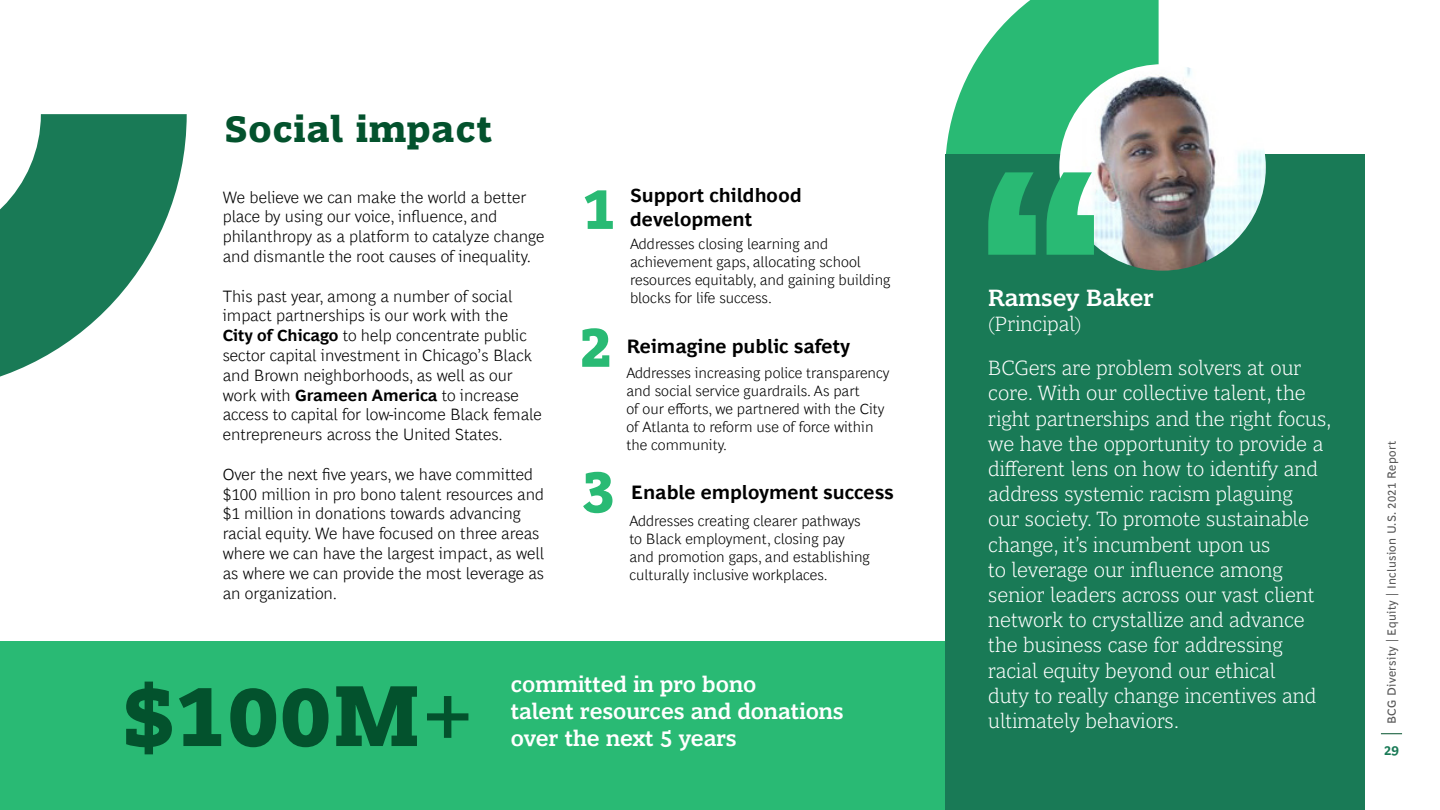
<style>
.page{position:relative;width:1440px;height:810px;background:#fff}
.page>*{position:absolute;margin:0;border:0;box-sizing:border-box;transform-origin:0 0}
.t1{font:800 87.75px "Henderson BCG Mod";color:#03522d}
.t2{font:800 58.5px "Henderson BCG Mod";color:#29ba74}
.t3{font:800 37.5px "Henderson BCG Mod";letter-spacing:.03em;color:#03522d}
.t4{font:700 24px "Henderson BCG Mod";color:#fff}
.t5{font:700 22.5px/27px "Henderson BCG Mod";color:#fff}
.t6{font:300 21px/25.2px "Henderson BCG Mod";color:#fff}
.t7{font:700 19.5px/23.4px "Henderson BCG Sans";color:#000}
.t8{font:300 16.5px/19.8px "Henderson BCG Sans";color:#000}
.t9{font:300 15px/18px "Henderson BCG Sans";color:#000}
.t10{font:700 13.5px "Henderson BCG Sans";color:#197a56}
.t11{font:12px "Henderson BCG Sans";letter-spacing:.03em;color:#575757}
.s1{font-weight:700}
</style>
<div class="page">
<svg style="left:1381px;top:733px;width:21px;height:1px"></svg>
<svg style="left:0;top:114px;width:187px;height:263px;fill:#197a56"></svg>
<div style="left:0;top:642px;width:945px;height:168px;background:#29ba74"></div>
<div style="left:945px;top:154px;width:419px;height:656px;background:#197a56"></div>
<img style="left:1059px;top:64px;width:207px;height:207px;border-radius:103px">
<svg style="left:946px;top:0;width:212px;height:255px"></svg>
<h3 class="t3" style="left:225px;top:102px;width:269px">Social impact</h3>
<p class="t8" style="left:223px;top:186px;width:323px">We believe we can make the world a better place by using our voice, influence, and philanthropy as a platform to catalyze change and dismantle the root causes of inequality.</p>
<p class="t8" style="left:223px;top:285px;width:321px">This past year, among a number of social impact partnerships is our work with the <span class="s1">City of Chicago</span> to help concentrate public sector capital investment in Chicago’s Black and Brown neighborhoods, as well as our work with <span class="s1">Grameen America</span> to increase access to capital for low-income Black female entrepreneurs across the United States.</p>
<p class="t8" style="left:223px;top:463px;width:323px">Over the next five years, we have committed $100 million in pro bono talent resources and $1 million in donations towards advancing racial equity. We have focused on three areas where we can have the largest impact, as well as where we can provide the most leverage as an organization.</p>
<h2 class="t2" style="left:583px;top:167px;width:35px">1</h2>
<h2 class="t2" style="left:579px;top:305px;width:35px">2</h2>
<h2 class="t2" style="left:582px;top:448px;width:35px">3</h2>
<p class="t7" style="left:630px;top:182px;width:173px">Support childhood development</p>
<p class="t9" style="left:630px;top:234px;width:262px">Addresses closing learning and achievement gaps, allocating school resources equitably, and gaining building blocks for life success.</p>
<p class="t7" style="left:626px;top:333px;width:225px">Reimagine public safety</p>
<p class="t9" style="left:626px;top:362px;width:265px">Addresses increasing police transparency and social service guardrails. As part<br>of our efforts, we partnered with the City of Atlanta to reform use of force within the community.</p>
<p class="t7" style="left:631px;top:479px;width:264px">Enable employment success</p>
<p class="t9" style="left:629px;top:510px;width:242px">Addresses creating clearer pathways to Black employment, closing pay and promotion gaps, and establishing culturally inclusive workplaces.</p>
<h1 class="t1" style="left:124px;top:653px;width:350px">$100M+</h1>
<h3 class="t5" style="left:511px;top:669px;width:334px">committed in pro bono<br>talent resources and donations over the next 5 years</h3>
<h3 class="t4" style="left:988px;top:281px;width:167px">Ramsey Baker</h3>
<p class="t6" style="left:988px;top:310px;width:95px">(Principal)</p>
<p class="t6" style="left:988px;top:354px;width:345px">BCGers are problem solvers at our core. With our collective talent, the right partnerships and the right focus, we have the opportunity to provide a different lens on how to identify and address systemic racism plaguing<br>our society. To promote sustainable change, it’s incumbent upon us<br>to leverage our influence among senior leaders across our vast client network to crystallize and advance the business case for addressing racial equity beyond our ethical<br>duty to really change incentives and ultimately behaviors.</p>
<p class="t11" style="left:1383px;top:724px;width:284px;rotate:-90deg">BCG Diversity | Equity | Inclusion U.S. 2021 Report</p>
<p class="t10" style="left:1384px;top:741px;width:16px">29</p>
</div>
